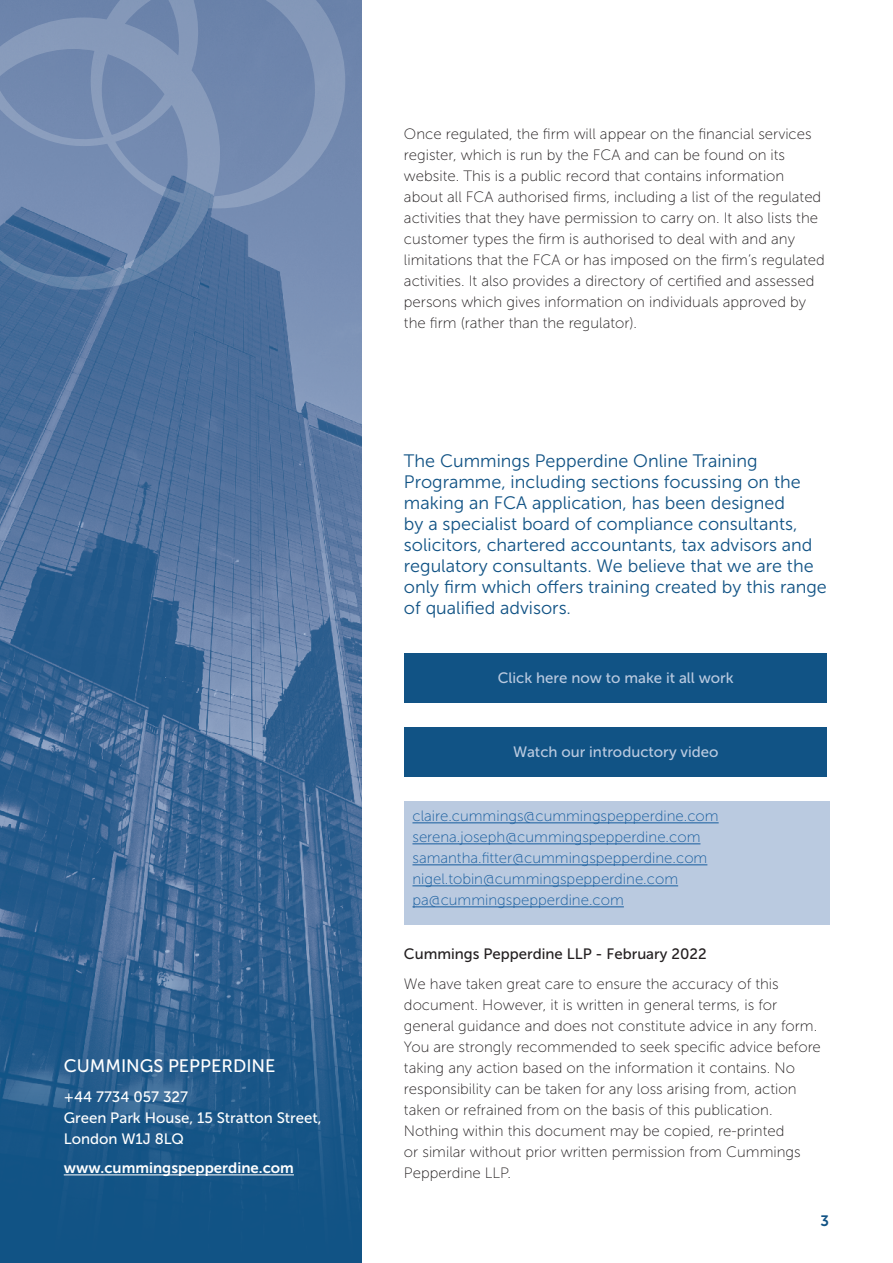
<style>
.page{position:relative;width:893px;height:1263px;background:#fff}
.page>*{position:absolute;margin:0;border:0;box-sizing:border-box;transform-origin:0 0}
.P_opening_Blue{font:18px/21px "Museo Sans 300";color:#115385}
.t1{font:18px "Museo Sans 500";color:#fff}
.P1{font:15px/21px "Museo Sans 100";color:#231f20}
.P1-2{font:15px "Museo Sans 100";color:#175d9e}
.t2{font:15px/21px "Museo Sans 500";color:#fff}
.t3{font:15px "Museo Sans 500";color:#bacae0}
.P1_Bold{font:15px "Museo Sans 500";color:#231f20}
.t4{font:15px "Museo Sans 700";color:#fff}
.t5{font:15px "Museo Sans 700";color:#115385}
</style>
<div class="page">
<img style="left:0;top:0;width:361px;height:957px">
<svg style="left:0;top:957px;width:361px;height:306px;background:#1f598a"></svg>
<hr style="left:64px;top:1174px;width:230px;height:1px;background:#fff">
<svg style="left:0;top:0;width:345px;height:290px;background:#7088ae"></svg>
<div style="left:404px;top:801px;width:426px;height:124px;background:#bacae0"></div>
<hr style="left:412px;top:822px;width:307px;height:1px;background:#175d9e">
<hr style="left:412px;top:843px;width:288px;height:1px;background:#175d9e">
<hr style="left:412px;top:864px;width:295px;height:1px;background:#175d9e">
<hr style="left:412px;top:885px;width:266px;height:1px;background:#175d9e">
<hr style="left:412px;top:906px;width:212px;height:1px;background:#175d9e">
<div style="left:405px;top:653px;width:422px;height:49px;background:#115385"></div>
<div style="left:405px;top:727px;width:422px;height:50px;background:#115385"></div>
<p class="t1" style="left:64px;top:1056px;width:213px">CUMMINGS PEPPERDINE</p>
<p class="t2" style="left:64px;top:1086px;width:259px">+44 7734 057 327<br>Green Park House, 15 Stratton Street,<br>London W1J 8LQ</p>
<p class="t4" style="left:64px;top:1160px;width:232px">www.cummingspepperdine.com</p>
<p class="P1" style="left:404px;top:123px;width:422px">Once regulated, the firm will appear on the financial services register, which is run by the FCA and can be found on its website. This is a public record that contains information about all FCA authorised firms, including a list of the regulated activities that they have permission to carry on. It also lists the customer types the firm is authorised to deal with and any limitations that the FCA or has imposed on the firm’s regulated activities. It also provides a directory of certified and assessed persons which gives information on individuals approved by the firm (rather than the regulator).</p>
<p class="P_opening_Blue" style="left:404px;top:451px;width:424px">The Cummings Pepperdine Online Training Programme, including sections focussing on the making an FCA application, has been designed<br>by a specialist board of compliance consultants, solicitors, chartered accountants, tax advisors and regulatory consultants. We believe that we are the only firm which offers training created by this range of qualified advisors.</p>
<p class="t3" style="left:498px;top:670px;width:238px">Click here now to make it all work</p>
<p class="t3" style="left:513px;top:744px;width:207px">Watch our introductory video</p>
<p class="P1-2" style="left:412px;top:808px;width:308px">claire.cummings@cummingspepperdine.com</p>
<p class="P1-2" style="left:412px;top:829px;width:289px">serena.joseph@cummingspepperdine.com</p>
<p class="P1-2" style="left:412px;top:850px;width:296px">samantha.fitter@cummingspepperdine.com</p>
<p class="P1-2" style="left:412px;top:871px;width:267px">nigel.tobin@cummingspepperdine.com</p>
<p class="P1-2" style="left:412px;top:892px;width:213px">pa@cummingspepperdine.com</p>
<p class="P1_Bold" style="left:404px;top:946px;width:304px">Cummings Pepperdine LLP - February 2022</p>
<p class="P1" style="left:404px;top:973px;width:418px">We have taken great care to ensure the accuracy of this document. However, it is written in general terms, is for general guidance and does not constitute advice in any form.<br>You are strongly recommended to seek specific advice before taking any action based on the information it contains. No responsibility can be taken for any loss arising from, action taken or refrained from on the basis of this publication.<br>Nothing within this document may be copied, re-printed<br>or similar without prior written permission from Cummings Pepperdine LLP.</p>
<p class="t5" style="left:821px;top:1212px;width:10px">3</p>
</div>
